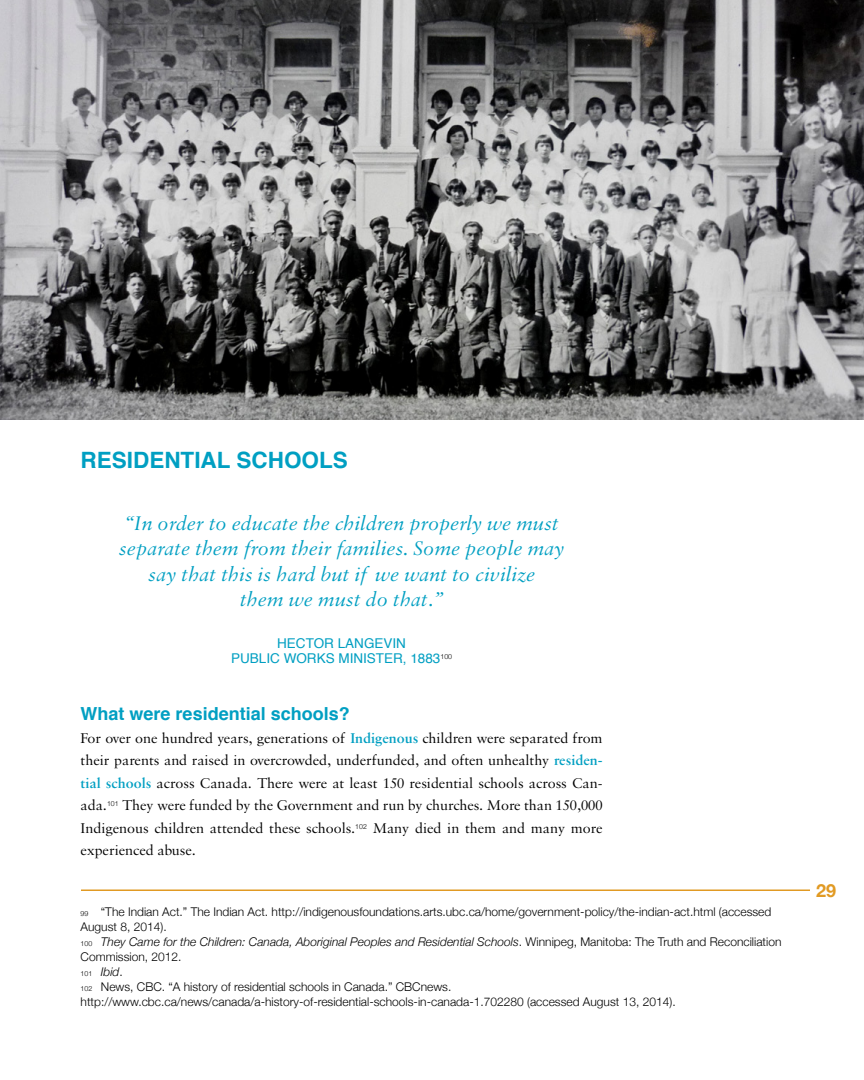
<style>
.page{position:relative;width:864px;height:1080px;background:#fff}
.page>*{position:absolute;margin:0;border:0;box-sizing:border-box;transform-origin:0 0}
.t1{font:700 22.5px "Helvetica";color:#009fc2}
.t2{font:italic 21px/25.5px "Sabon MT Pro";color:#009fc2;text-align:center}
.t3{font:700 18px "Helvetica";color:#009fc2}
.t4{font:700 18px "Helvetica Neue";color:#e19a23}
.t5{font:15px/22.5px "Sabon MT Pro";color:#000;text-align:justify}
.t6{font:13.5px/15px "Helvetica";color:#009fc2;text-align:center}
.t7{font:300 12px/15px "Helvetica Neue";color:#000}
.s1{font-weight:600;color:#009fc2}
.s2{font-size:7.05px}
.s3{font-style:italic}
</style>
<div class="page">
<hr style="left:81px;top:890px;width:729px;height:1px;background:#e19a23">
<img style="left:0;top:0;width:864px;height:419px">
<h1 class="t1" style="left:81px;top:442px;width:269px">Residential Schools</h1>
<h2 class="t2" style="left:119px;top:510px;width:447px">“In order to educate the children properly we must separate them from their families. Some people may say that this is hard but if we want to civilize<br>them we must do that.”</h2>
<p class="t6" style="left:231px;top:636px;width:222px">HECTOR LANGEVIN<br>PUBLIC WORKS MINISTER, 1883<sup>100</sup></p>
<h3 class="t3" style="left:81px;top:699px;width:271px">What were residential schools?</h3>
<p class="t5" style="left:81px;top:726px;width:524px">For over one hundred years, generations of <span class="s1">Indigenous</span> children were separated from their parents and raised in overcrowded, underfunded, and often unhealthy <span class="s1">residen&shy;tial schools</span> across Canada. There were at least 150 residential schools across Can&shy;ada.<sup>101</sup> They were funded by the Government and run by churches. More than 150,000<br>Indigenous children attended these schools.<sup>102</sup> Many died in them and many more experienced abuse.</p>
<p class="t7" style="left:81px;top:903px;width:702px"><span class="s2">99</span> “The Indian Act.” The Indian Act. http://indigenousfoundations.arts.ubc.ca/home/government-policy/the-indian-act.html (accessed August 8, 2014).<br><span class="s2">100</span> <span class="s3">They Came for the Children: Canada, Aboriginal Peoples and Residential Schools</span>. Winnipeg, Manitoba: The Truth and Reconciliation Commission, 2012.<br><span class="s2">101</span> <span class="s3">Ibid</span>.<br><span class="s2">102</span> News, CBC. “A history of residential schools in Canada.” CBCnews. http://www.cbc.ca/news/canada/a-history-of-residential-schools-in-canada-1.702280 (accessed August 13, 2014).</p>
<h3 class="t4" style="left:816px;top:876px;width:22px">29</h3>
</div>
